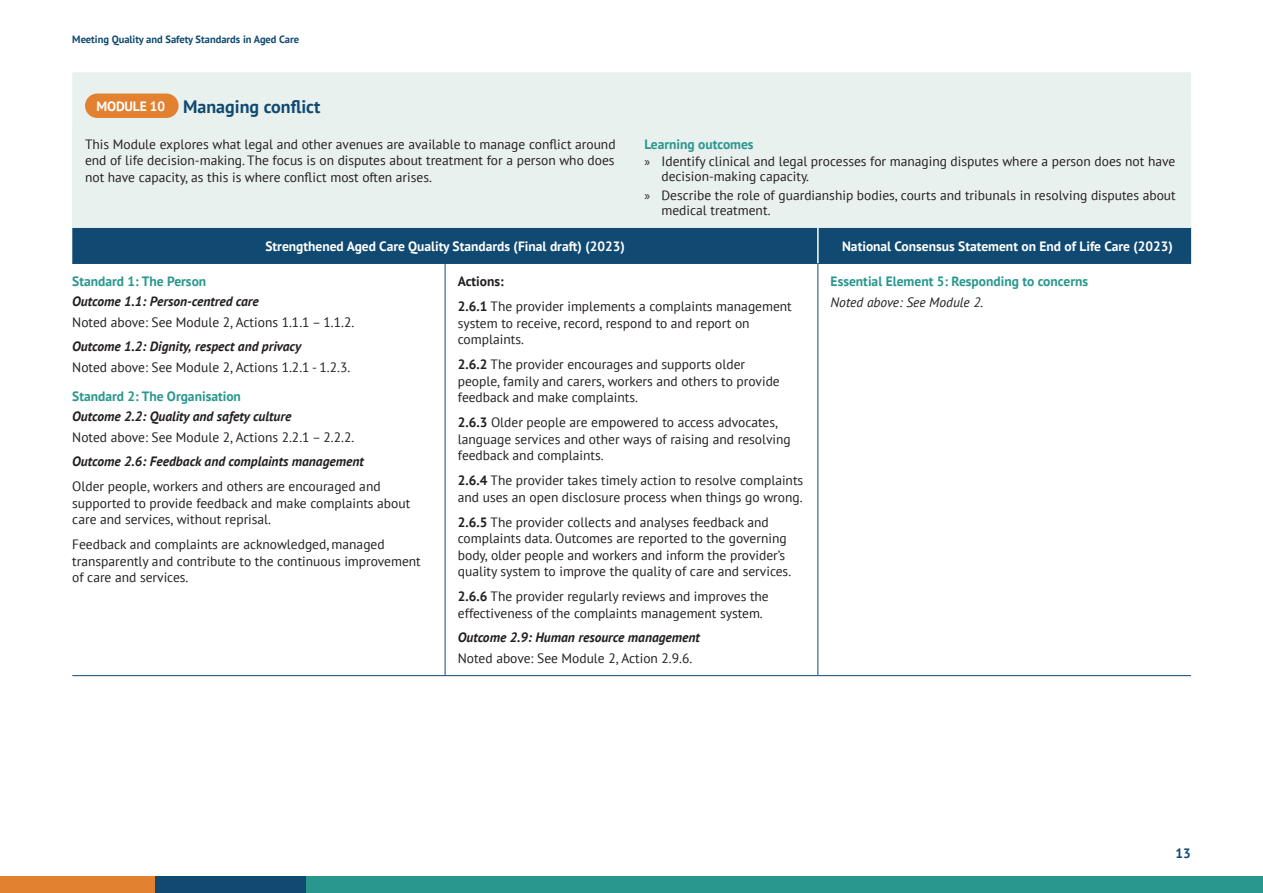
<style>
.page{position:relative;width:1263px;height:893px;background:#fff}
.page>*{position:absolute;margin:0;border:0;box-sizing:border-box;transform-origin:0 0}
.t1{font:700 18px "PT Sans";color:#104971}
.Body{font:13.5px/16.5px "PT Sans";color:#231f20}
.Body-2{font:italic 700 13.5px "PT Sans";color:#231f20}
.Body-3{font:700 13.5px "PT Sans";color:#fff}
.Heading_2{font:700 13.5px "PT Sans";color:#29978e}
.Body-4{font:italic 13.5px "PT Sans";color:#231f20}
.Body-5{font:700 13.5px "PT Sans";color:#231f20}
.t2{font:700 13.5px "PT Sans";color:#104971}
.t3{font:700 10.5px "PT Sans";color:#104971}
.s1{font-family:"Myriad Pro"}
.s2{font-weight:700}
</style>
<div class="page">
<div style="left:305px;top:877px;width:958px;height:16px;background:#29978e"></div>
<div style="left:155px;top:877px;width:150px;height:16px;background:#104971"></div>
<div style="left:0;top:877px;width:155px;height:16px;background:#e28130"></div>
<div style="left:72px;top:72px;width:1119px;height:54px;background:#e9f1ef"></div>
<div style="left:72px;top:228px;width:1119px;height:35px;background:#104971"></div>
<hr style="left:72px;top:675px;width:373px;height:1px;background:#104971">
<hr style="left:445px;top:675px;width:373px;height:1px;background:#104971">
<hr style="left:818px;top:675px;width:373px;height:1px;background:#104971">
<hr style="left:72px;top:263px;width:373px;height:1px;background:#104971">
<hr style="left:445px;top:263px;width:373px;height:1px;background:#104971">
<hr style="left:818px;top:263px;width:373px;height:1px;background:#104971">
<hr style="left:817px;top:228px;width:2px;height:35px;background:#fff">
<hr style="left:445px;top:264px;width:1px;height:411px;background:#104971">
<hr style="left:818px;top:264px;width:1px;height:411px;background:#104971">
<div style="left:85px;top:94px;width:94px;height:24px;background:#e28130;border-radius:12px"></div>
<div style="left:72px;top:126px;width:1119px;height:102px;background:#e9f1ef"></div>
<p class="t3" style="left:72px;top:32px;width:228px">Meeting Quality and Safety Standards in Aged Care</p>
<p class="Body-3" style="left:96px;top:97px;width:70px">MODULE 10</p>
<h2 class="t1" style="left:183px;top:95px;width:139px">Managing conflict</h2>
<p class="Body" style="left:85px;top:135px;width:532px;text-align:justify">This Module explores what legal and other avenues are available to manage conflict around end of life decision-making. The focus is on disputes about treatment for a person who does not have capacity, as this is where conflict most often arises.</p>
<p class="Heading_2" style="left:644px;top:135px;width:111px">Learning outcomes</p>
<p class="Body" style="left:661px;top:153px;width:515px;line-height:15px;text-indent:-17px"><span class="s1">»</span> Identify clinical and legal processes for managing disputes where a person does not have decision-making capacity.</p>
<p class="Body" style="left:661px;top:187px;width:516px;line-height:15px;text-indent:-17px"><span class="s1">»</span> Describe the role of guardianship bodies, courts and tribunals in resolving disputes about medical treatment.</p>
<p class="Body-3" style="left:265px;top:237px;width:361px">Strengthened Aged Care Quality Standards (Final draft) (2023)</p>
<p class="Body-3" style="left:842px;top:237px;width:332px">National Consensus Statement on End of Life Care (2023)</p>
<p class="Heading_2" style="left:72px;top:273px;width:135px">Standard 1: The Person</p>
<p class="Body-2" style="left:72px;top:293px;width:188px">Outcome 1.1: Person-centred care</p>
<p class="Body" style="left:72px;top:314px;width:283px">Noted above: See Module 2, Actions 1.1.1 – 1.1.2.</p>
<p class="Body-2" style="left:72px;top:338px;width:230px">Outcome 1.2: Dignity, respect and privacy</p>
<p class="Body" style="left:72px;top:359px;width:279px">Noted above: See Module 2, Actions 1.2.1 - 1.2.3.</p>
<p class="Heading_2" style="left:72px;top:388px;width:170px">Standard 2: The Organisation</p>
<p class="Body-2" style="left:72px;top:408px;width:221px">Outcome 2.2: Quality and safety culture</p>
<p class="Body" style="left:72px;top:429px;width:283px">Noted above: See Module 2, Actions 2.2.1 – 2.2.2.</p>
<p class="Body-2" style="left:72px;top:453px;width:293px">Outcome 2.6: Feedback and complaints management</p>
<p class="Body" style="left:72px;top:478px;width:339px">Older people, workers and others are encouraged and supported to provide feedback and make complaints about care and services, without reprisal.</p>
<p class="Body" style="left:72px;top:536px;width:350px">Feedback and complaints are acknowledged, managed transparently and contribute to the continuous improvement of care and services.</p>
<p class="Body-5" style="left:458px;top:273px;width:48px">Actions:</p>
<p class="Body" style="left:458px;top:298px;width:336px"><span class="s2">2.6.1</span> The provider implements a complaints management system to receive, record, respond to and report on complaints.</p>
<p class="Body" style="left:458px;top:356px;width:323px"><span class="s2">2.6.2</span> The provider encourages and supports older people, family and carers, workers and others to provide feedback and make complaints.</p>
<p class="Body" style="left:458px;top:414px;width:334px"><span class="s2">2.6.3</span> Older people are empowered to access advocates, language services and other ways of raising and resolving feedback and complaints.</p>
<p class="Body" style="left:458px;top:472px;width:347px"><span class="s2">2.6.4</span> The provider takes timely action to resolve complaints and uses an open disclosure process when things go wrong.</p>
<p class="Body" style="left:458px;top:514px;width:335px"><span class="s2">2.6.5</span> The provider collects and analyses feedback and complaints data. Outcomes are reported to the governing body, older people and workers and inform the provider’s quality system to improve the quality of care and services.</p>
<p class="Body" style="left:458px;top:588px;width:312px"><span class="s2">2.6.6</span> The provider regularly reviews and improves the effectiveness of the complaints management system.</p>
<p class="Body-2" style="left:458px;top:628px;width:244px">Outcome 2.9: Human resource management</p>
<p class="Body" style="left:458px;top:650px;width:236px">Noted above: See Module 2, Action 2.9.6.</p>
<p class="Heading_2" style="left:831px;top:273px;width:259px">Essential Element 5: Responding to concerns</p>
<p class="Body-4" style="left:831px;top:294px;width:154px">Noted above: See Module 2.</p>
<p class="t2" style="left:1175px;top:844px;width:17px">13</p>
</div>
